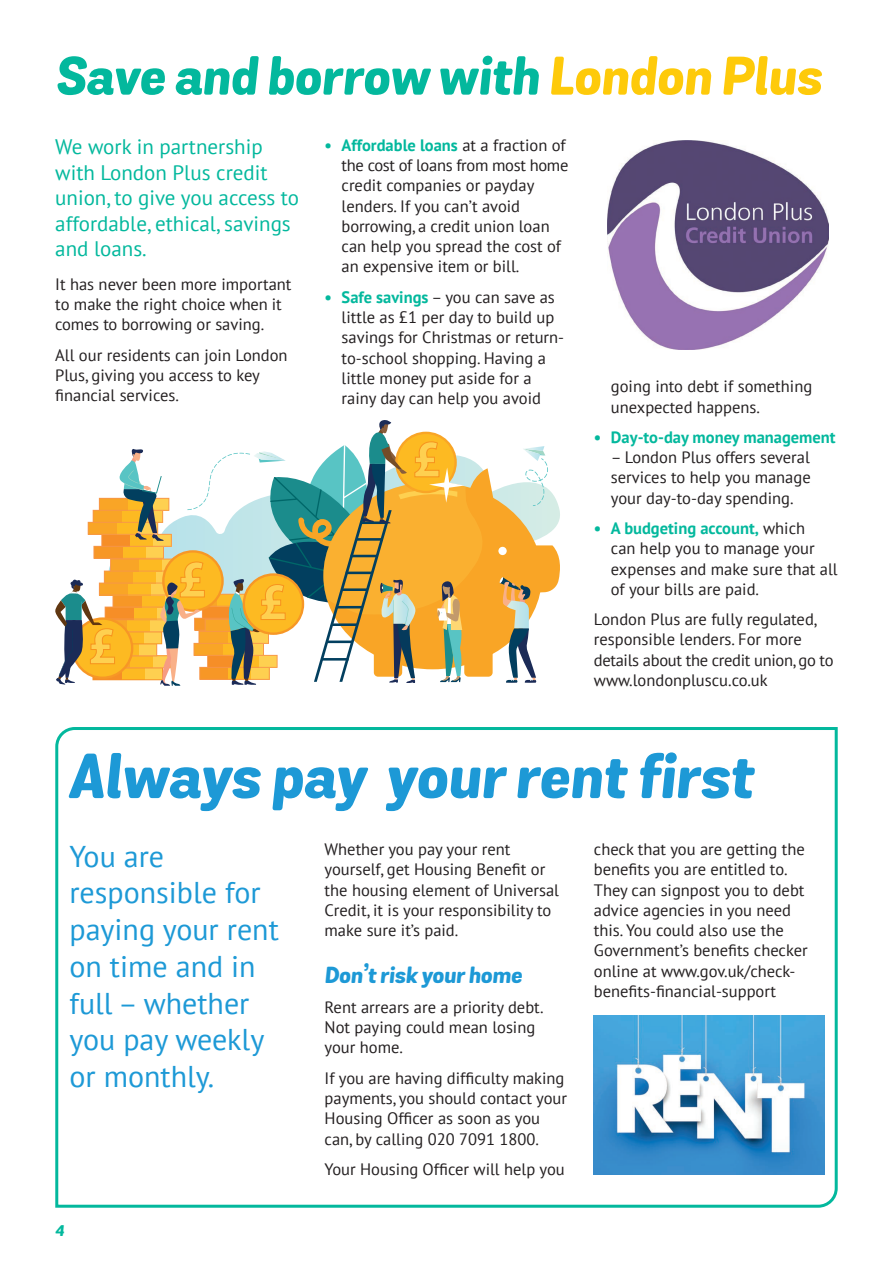
<style>
.page{position:relative;width:893px;height:1263px;background:#fff}
.page>*{position:absolute;margin:0;border:0;box-sizing:border-box;transform-origin:0 0}
.Heading_medium_Grota{font:italic 800 61.5px "Grota Sans Alt Rd";color:#1d99d6}
.t1{font:700 52.95px "Myriad Pro";color:#fed050}
.Xhead{font:italic 800 52.5px "Grota Sans Alt Rd";color:#03b89d}
.Intro_medium{font:30px/36.8px "PT Sans";color:#1d99d6}
.Xhead-2{font:italic 800 22.5px "Grota Sans Alt Rd";color:#1d99d6}
.Intro_small{font:21px/25.5px "PT Sans";color:#03b89d}
.Body_text{font:16.5px/20.2px "PT Sans";color:#231f20}
.t2{font:700 16.5px "PT Sans";color:#03b89d}
.folio_left{font:italic 800 15px "Grota Sans Alt Rd";color:#03b89d}
.s1{color:#feca0a}
.s2{font-weight:700;color:#03b89d}
</style>
<div class="page">
<svg style="left:55px;top:727px;width:783px;height:481px"></svg>
<img style="left:607px;top:141px;width:221px;height:208px">
<svg style="left:55px;top:420px;width:505px;height:266px"></svg>
<img style="left:594px;top:1016px;width:231px;height:158px">
<p class="Xhead" style="left:55px;top:43px;width:768px">Save and borrow with <span class="s1">London Plus</span></p>
<p class="Intro_small" style="left:55px;top:134px;width:245px">We work in partnership with London Plus credit union, to give you access to affordable, ethical, savings and loans.</p>
<p class="Body_text" style="left:55px;top:273px;width:238px">It has never been more important to make the right choice when it comes to borrowing or saving.</p>
<p class="Body_text" style="left:55px;top:344px;width:234px">All our residents can join London<br>Plus, giving you access to key financial services.</p>
<p class="t1" style="left:88px;top:611px;width:31px">£</p>
<p class="t1" style="left:178px;top:545px;width:31px">£</p>
<p class="t1" style="left:258px;top:567px;width:31px">£</p>
<p class="Body_text" style="left:342px;top:135px;width:228px;text-indent:-17px"><span class="s2">• Affordable loans</span> at a fraction of the cost of loans from most home credit companies or payday lenders. If you can’t avoid borrowing, a credit union loan can help you spread the cost of an expensive item or bill.</p>
<p class="Body_text" style="left:342px;top:286px;width:224px;text-indent:-17px"><span class="s2">• Safe savings</span> – you can save as little as £1 per day to build up savings for Christmas or return&shy;to-school shopping. Having a little money put aside for a rainy day can help you avoid</p>
<p class="t1" style="left:412px;top:424px;width:31px">£</p>
<p class="Body_text" style="left:611px;top:376px;width:203px">going into debt if something unexpected happens.</p>
<p class="t2" style="left:594px;top:426px;width:243px">• Day-to-day money management</p>
<p class="Body_text" style="left:611px;top:447px;width:201px;text-align:justify">– London Plus offers several services to help you manage your day-to-day spending.</p>
<p class="Body_text" style="left:611px;top:518px;width:228px;text-indent:-17px"><span class="s2">• A budgeting account,</span> which<br>can help you to manage your expenses and make sure that all of your bills are paid.</p>
<p class="Body_text" style="left:594px;top:609px;width:241px">London Plus are fully regulated, responsible lenders. For more details about the credit union, go to www.londonpluscu.co.uk</p>
<p class="Heading_medium_Grota" style="left:68px;top:738px;width:686px">Always pay your rent first</p>
<p class="Intro_medium" style="left:69px;top:837px;width:211px">You are responsible for paying your rent on time and in full – whether you pay weekly or monthly.</p>
<p class="Body_text" style="left:325px;top:839px;width:236px">Whether you pay your rent yourself, get Housing Benefit or the housing element of Universal<br>Credit, it is your responsibility to make sure it’s paid.</p>
<p class="Xhead-2" style="left:325px;top:961px;width:199px">Don’t risk your home</p>
<p class="Body_text" style="left:325px;top:997px;width:221px">Rent arrears are a priority debt.<br>Not paying could mean losing your home.</p>
<p class="Body_text" style="left:325px;top:1067px;width:244px">If you are having difficulty making payments, you should contact your<br>Housing Officer as soon as you can, by calling 020 7091 1800.</p>
<p class="Body_text" style="left:325px;top:1159px;width:242px">Your Housing Officer will help you</p>
<p class="folio_left" style="left:55px;top:1221px;width:11px">4</p>
<p class="Body_text" style="left:594px;top:839px;width:215px">check that you are getting the benefits you are entitled to.<br>They can signpost you to debt advice agencies in you need this. You could also use the<br>Government’s benefits checker online at www.gov.uk/check&shy;benefits-financial-support</p>
</div>
